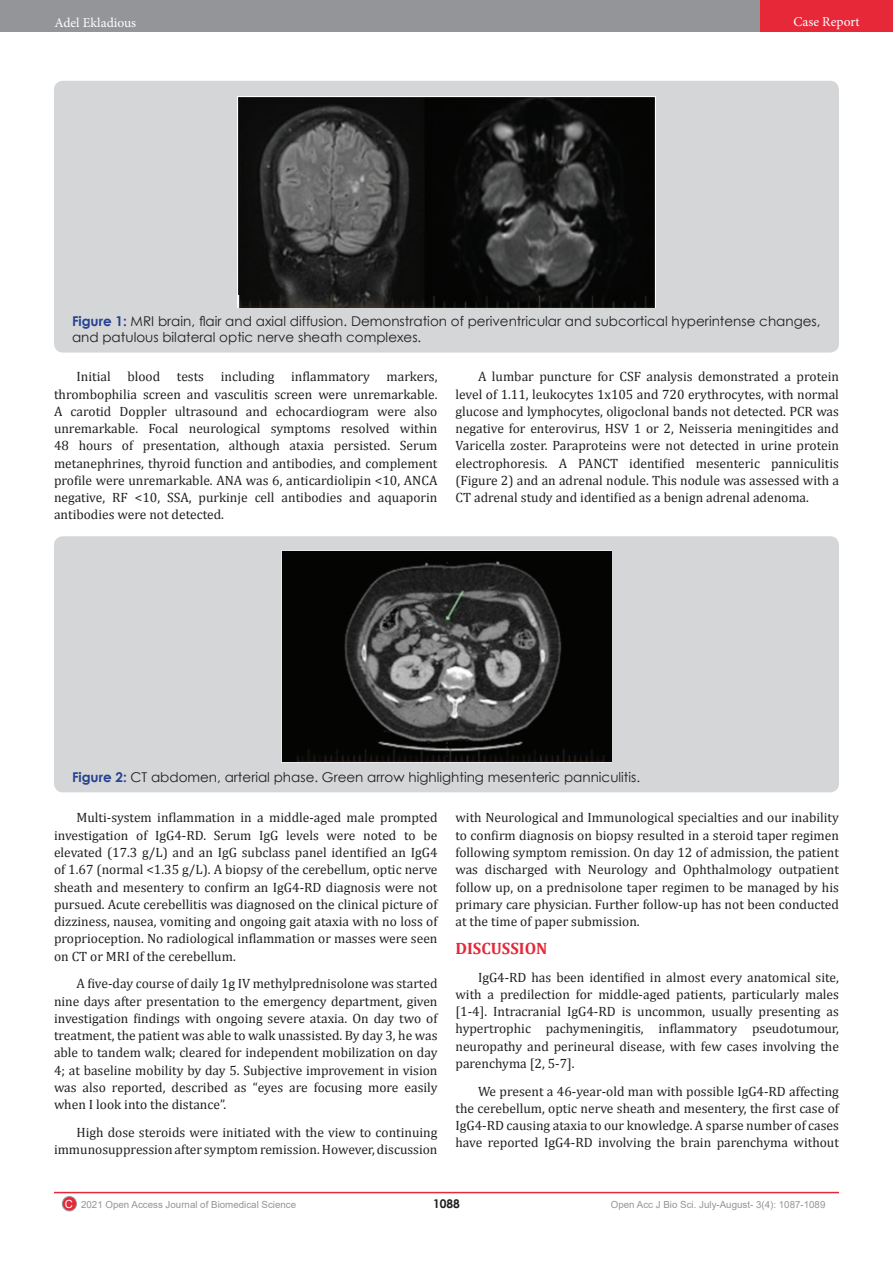
<style>
.page{position:relative;width:893px;height:1263px;background:#fff}
.page>*{position:absolute;margin:0;border:0;box-sizing:border-box;transform-origin:0 0}
.t1{font:700 16.5px "Cambria";color:#e62839}
.t2{font:13.5px/17.2px "Cambria";color:#231f20;text-align:justify}
.t3{font:13.5px/16.2px "Century Gothic";color:#231f20}
.t4{font:13.5px "Minion Pro";color:#fff}
.t5{font:700 12px "Century Gothic";color:#231f20}
.t6{font:9.75px "Arial";color:#939598}
.s1{font-weight:700;color:#25418f}
.s2{font-size:11.25px;color:#fff}
</style>
<div class="page">
<div style="left:0;top:0;width:760px;height:31px;background:#939598"></div>
<div style="left:62px;top:1196px;width:14px;height:15px;background:#e62839;border-radius:50%"></div>
<div style="left:62px;top:1196px;width:15px;height:15px;border:1px solid #939598;border-radius:50%"></div>
<hr style="left:54px;top:1192px;width:785px;height:1px;background:#e62839">
<div style="left:760px;top:0;width:133px;height:31px;background:#e62839"></div>
<div style="left:54px;top:81px;width:785px;height:272px;background:#d5d6d8;border-radius:9px"></div>
<img style="left:237px;top:96px;width:418px;height:211px">
<div style="left:54px;top:536px;width:785px;height:256px;background:#d5d6d8;border-radius:9px"></div>
<img style="left:282px;top:551px;width:329px;height:211px">
<p class="t4" style="left:54px;top:13px;width:83px">Adel Ekladious</p>
<p class="t4" style="left:793px;top:13px;width:68px">Case Report</p>
<p class="t3" style="left:72px;top:313px;width:750px"><span class="s1">Figure 1:</span> MRI brain, flair and axial diffusion. Demonstration of periventricular and subcortical hyperintense changes, and patulous bilateral optic nerve sheath complexes.</p>
<p class="t2" style="left:54px;top:368px;width:385px;text-indent:22px">Initial blood tests including inflammatory markers, thrombophilia screen and vasculitis screen were unremarkable.<br>A carotid Doppler ultrasound and echocardiogram were also unremarkable. Focal neurological symptoms resolved within 48 hours of presentation, although ataxia persisted. Serum metanephrines, thyroid function and antibodies, and complement profile were unremarkable. ANA was 6, anticardiolipin &lt;10, ANCA negative, RF &lt;10, SSA, purkinje cell antibodies and aquaporin antibodies were not detected.</p>
<p class="t2" style="left:455px;top:368px;width:385px;text-indent:22px">A lumbar puncture for CSF analysis demonstrated a protein level of 1.11, leukocytes 1x105 and 720 erythrocytes, with normal glucose and lymphocytes, oligoclonal bands not detected. PCR was negative for enterovirus, HSV 1 or 2, Neisseria meningitides and Varicella zoster. Paraproteins were not detected in urine protein electrophoresis. A PANCT identified mesenteric panniculitis (Figure 2) and an adrenal nodule. This nodule was assessed with a CT adrenal study and identified as a benign adrenal adenoma.</p>
<p class="t3" style="left:72px;top:768px;width:570px"><span class="s1">Figure 2:</span> CT abdomen, arterial phase. Green arrow highlighting mesenteric panniculitis.</p>
<p class="t2" style="left:54px;top:809px;width:385px;text-indent:22px">Multi-system inflammation in a middle-aged male prompted investigation of IgG4-RD. Serum IgG levels were noted to be elevated (17.3 g/L) and an IgG subclass panel identified an IgG4 of 1.67 (normal &lt;1.35 g/L). A biopsy of the cerebellum, optic nerve sheath and mesentery to confirm an IgG4-RD diagnosis were not pursued. Acute cerebellitis was diagnosed on the clinical picture of dizziness, nausea, vomiting and ongoing gait ataxia with no loss of proprioception. No radiological inflammation or masses were seen on CT or MRI of the cerebellum.</p>
<p class="t2" style="left:54px;top:975px;width:385px;text-indent:22px">A five-day course of daily 1g IV methylprednisolone was started nine days after presentation to the emergency department, given investigation findings with ongoing severe ataxia. On day two of treatment, the patient was able to walk unassisted. By day 3, he was able to tandem walk; cleared for independent mobilization on day 4; at baseline mobility by day 5. Subjective improvement in vision was also reported, described as “eyes are focusing more easily when I look into the distance”.</p>
<p class="t2" style="left:54px;top:1123px;width:385px;text-align:right">High dose steroids were initiated with the view to continuing immunosuppression after symptom remission. However, discussion</p>
<p class="t2" style="left:455px;top:809px;width:385px">with Neurological and Immunological specialties and our inability to confirm diagnosis on biopsy resulted in a steroid taper regimen following symptom remission. On day 12 of admission, the patient was discharged with Neurology and Ophthalmology outpatient follow up, on a prednisolone taper regimen to be managed by his primary care physician. Further follow-up has not been conducted at the time of paper submission.</p>
<p class="t1" style="left:455px;top:936px;width:93px">DISCUSSION</p>
<p class="t2" style="left:455px;top:968px;width:385px;text-indent:22px">IgG4-RD has been identified in almost every anatomical site, with a predilection for middle-aged patients, particularly males [1-4]. Intracranial IgG4-RD is uncommon, usually presenting as hypertrophic pachymeningitis, inflammatory pseudotumour, neuropathy and perineural disease, with few cases involving the parenchyma [2, 5-7].</p>
<p class="t2" style="left:455px;top:1082px;width:385px;text-indent:22px">We present a 46-year-old man with possible IgG4-RD affecting the cerebellum, optic nerve sheath and mesentery, the first case of IgG4-RD causing ataxia to our knowledge. A sparse number of cases have reported IgG4-RD involving the brain parenchyma without</p>
<p class="t5" style="left:433px;top:1194px;width:28px">1088</p>
<p class="t6" style="left:65px;top:1197px;width:233px"><span class="s2">C</span> 2021 Open Access Journal of Biomedical Science</p>
<p class="t6" style="left:611px;top:1197px;width:216px">Open Acc J Bio Sci. July-August- 3(4): 1087-1089</p>
</div>
